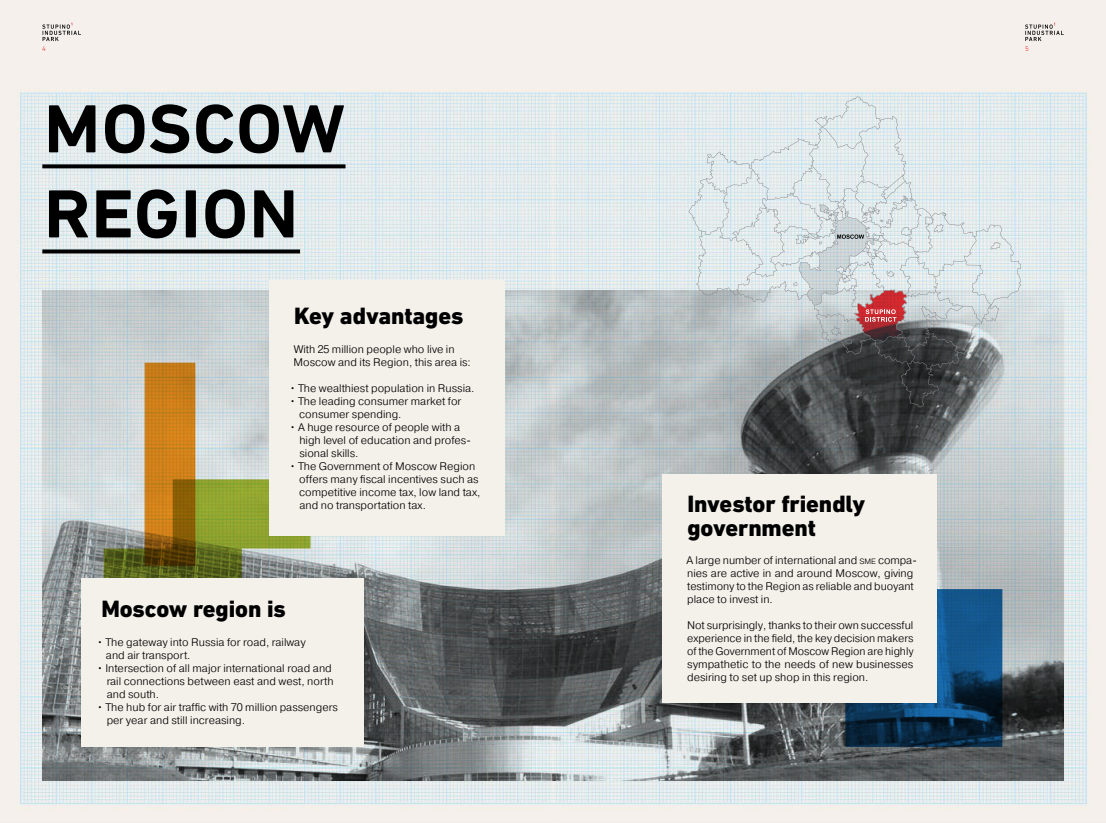
<style>
.page{position:relative;width:1106px;height:823px;background:#fff}
.page>*{position:absolute;margin:0;border:0;box-sizing:border-box;transform-origin:0 0}
.t1{font:500 90px/85px "DIN Next LT Pro";letter-spacing:-.02em;color:#000}
.t2{font:800 24px/24px "DIN Next LT Pro";letter-spacing:-.005em;color:#000}
.t3{font:300 11px/13px "Pragmatica";color:#000}
.t4{font:300 7px "DIN Next LT Pro";color:#ed1d24}
.s1{font-size:7.7px}
</style>
<div class="page">
<img style="left:0;top:0;width:1106px;height:822px">
<svg style="left:42px;top:23px;width:39px;height:18px"></svg>
<svg style="left:1025px;top:23px;width:38px;height:18px"></svg>
<img style="left:42px;top:291px;width:1021px;height:489px">
<svg style="left:845px;top:588px;width:157px;height:158px;background:#104168"></svg>
<div style="left:662px;top:473px;width:275px;height:229px;background:#f4f0ea"></div>
<svg style="left:42px;top:164px;width:303px;height:4px"></svg>
<svg style="left:42px;top:249px;width:258px;height:4px"></svg>
<div style="left:269px;top:280px;width:236px;height:255px;background:#f4f0ea"></div>
<div style="left:81px;top:578px;width:282px;height:168px;background:#f4f0ea"></div>
<svg style="left:104px;top:362px;width:206px;height:216px"></svg>
<svg style="left:688px;top:96px;width:333px;height:311px;background:#bfc7c9"></svg>
<svg style="left:793px;top:205px;width:113px;height:139px;background:#c5c0c2"></svg>
<p class="t4" style="left:42px;top:44px;width:5px">4</p>
<p class="t4" style="left:1025px;top:44px;width:5px">5</p>
<h1 class="t1" style="left:42px;top:79px;width:305px">moscow region</h1>
<h2 class="t2" style="left:294px;top:304px;width:171px">Key advantages</h2>
<p class="t3" style="left:293px;top:342px;width:179px">With 25 million people who live in<br>Moscow and its Region, this area is:</p>
<p class="t3" style="left:290px;top:381px;width:186px">• The wealthiest population in Russia.</p>
<p class="t3" style="left:299px;top:394px;width:163px;text-indent:-10px">• The leading consumer market for consumer spending.</p>
<p class="t3" style="left:299px;top:420px;width:173px;text-indent:-10px">• A huge resource of people with a high level of education and profes&shy;sional skills.</p>
<p class="t3" style="left:299px;top:459px;width:183px;text-indent:-10px">• The Government of Moscow Region offers many fiscal incentives such as competitive income tax, low land tax, and no transportation tax.</p>
<h2 class="t2" style="left:101px;top:596px;width:186px">Moscow region is</h2>
<p class="t3" style="left:106px;top:635px;width:201px;text-indent:-9px">• The gateway into Russia for road, railway and air transport.</p>
<p class="t3" style="left:107px;top:661px;width:228px;text-indent:-10px">• Intersection of all major international road and rail connections between east and west, north and south.</p>
<p class="t3" style="left:107px;top:700px;width:233px;text-indent:-10px">• The hub for air traffic with 70 million passengers per year and still increasing.</p>
<h2 class="t2" style="left:687px;top:491px;width:179px">Investor friendly government</h2>
<p class="t3" style="left:686px;top:552px;width:232px">A large number of international and <span class="s1">SME</span> compa&shy;nies are active in and around Moscow, giving testimony to the Region as reliable and buoyant place to invest in.</p>
<p class="t3" style="left:687px;top:617px;width:228px;text-align:justify">Not surprisingly, thanks to their own successful experience in the field, the key decision makers of the Government of Moscow Region are highly sympathetic to the needs of new businesses desiring to set up shop in this region.</p>
</div>
